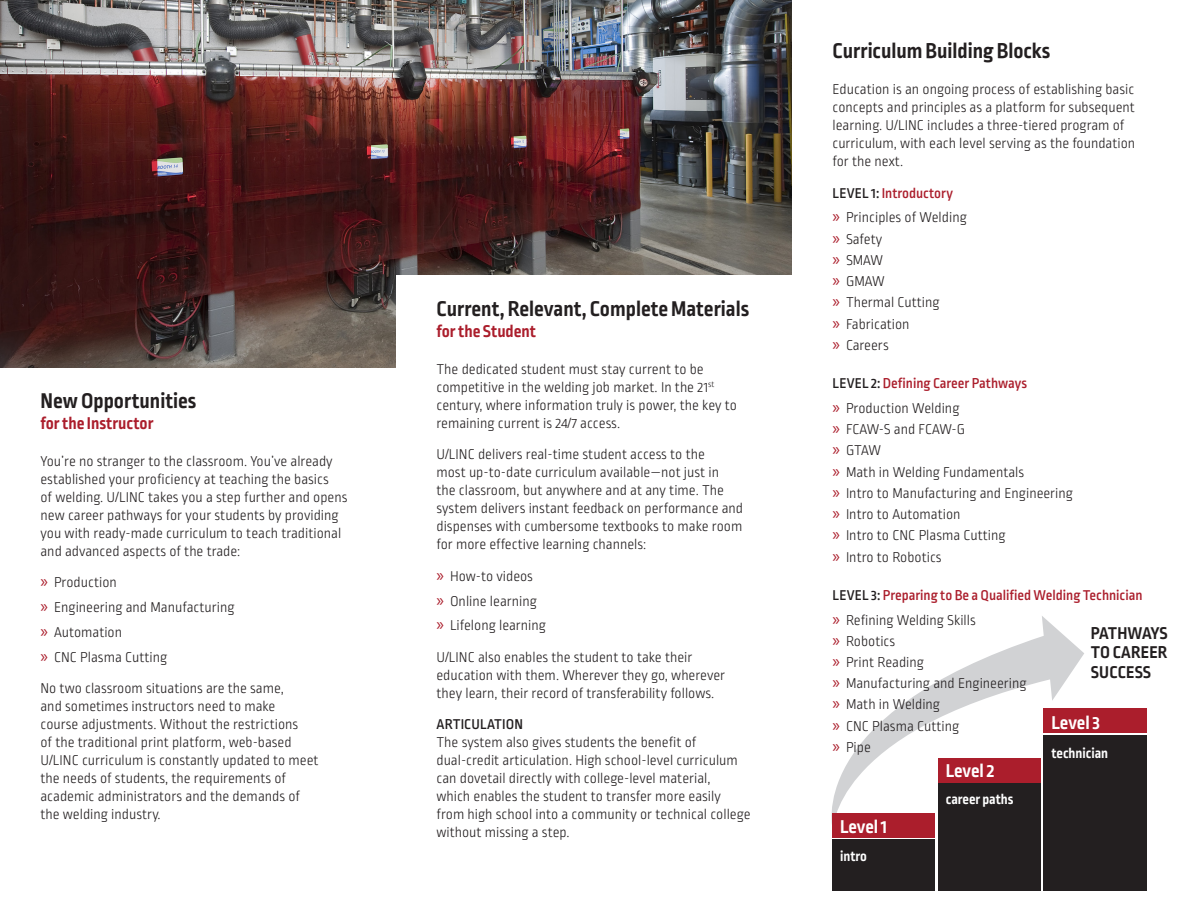
<style>
.page{position:relative;width:1188px;height:918px;background:#fff}
.page>*{position:absolute;margin:0;border:0;box-sizing:border-box;transform-origin:0 0}
.t1{font:700 22.5px "Ropa Sans Pro";color:#231f20}
.t2{font:700 19.65px "Ropa Sans Pro";letter-spacing:-.005em;color:#fff}
.t3{font:700 18px "Ropa Sans Pro";color:#ab1e2c}
.t4{font:700 18px/19.5px "Ropa Sans Pro";letter-spacing:.01em;color:#231f20;text-align:justify}
.t5{font:300 15px/18px "Ropa Sans Pro";color:#231f20}
.t6{font:500 15px "Ropa Sans Pro";color:#ab1e2c}
.t7{font:700 15px "Ropa Sans Pro";color:#fff}
.s1{font-family:"Myriad Pro";font-weight:400;font-size:18px;color:#ab1e2c}
.s2{font-weight:500}
.s3{color:#231f20}
</style>
<div class="page">
<svg style="left:831px;top:616px;width:253px;height:215px"></svg>
<img style="left:0;top:0;width:791px;height:367px">
<div style="left:396px;top:275px;width:396px;height:643px;background:#fff"></div>
<div style="left:938px;top:758px;width:103px;height:24px;background:#ab1e2c"></div>
<div style="left:938px;top:784px;width:103px;height:107px;background:#231f20"></div>
<div style="left:1044px;top:708px;width:103px;height:25px;background:#ab1e2c"></div>
<div style="left:1044px;top:736px;width:103px;height:155px;background:#231f20"></div>
<div style="left:832px;top:813px;width:103px;height:24px;background:#ab1e2c"></div>
<div style="left:832px;top:839px;width:103px;height:52px;background:#231f20"></div>
<p class="t1" style="left:40px;top:388px;width:157px">New Opportunities</p>
<p class="t3" style="left:40px;top:413px;width:115px">for the Instructor</p>
<p class="t5" style="left:40px;top:453px;width:309px">You’re no stranger to the classroom. You’ve already established your proficiency at teaching the basics<br>of welding. U/LINC takes you a step further and opens new career pathways for your students by providing you with ready-made curriculum to teach traditional and advanced aspects of the trade:</p>
<p class="t5" style="left:40px;top:574px;width:78px"><span class="s1">»</span> Production</p>
<p class="t5" style="left:40px;top:599px;width:196px"><span class="s1">»</span> Engineering and Manufacturing</p>
<p class="t5" style="left:40px;top:624px;width:83px"><span class="s1">»</span> Automation</p>
<p class="t5" style="left:40px;top:649px;width:128px"><span class="s1">»</span> CNC Plasma Cutting</p>
<p class="t5" style="left:40px;top:680px;width:280px">No two classroom situations are the same,<br>and sometimes instructors need to make<br>course adjustments. Without the restrictions<br>of the traditional print platform, web-based U/LINC curriculum is constantly updated to meet the needs of students, the requirements of academic administrators and the demands of the welding industry.</p>
<p class="t1" style="left:436px;top:296px;width:314px">Current, Relevant, Complete Materials</p>
<p class="t3" style="left:436px;top:321px;width:101px">for the Student</p>
<p class="t5" style="left:436px;top:361px;width:302px">The dedicated student must stay current to be competitive in the welding job market. In the 21<sup>st </sup>century, where information truly is power, the key to remaining current is 24/7 access.</p>
<p class="t5" style="left:436px;top:446px;width:308px">U/LINC delivers real-time student access to the<br>most up-to-date curriculum available—not just in<br>the classroom, but anywhere and at any time. The system delivers instant feedback on performance and dispenses with cumbersome textbooks to make room for more effective learning channels:</p>
<p class="t5" style="left:436px;top:568px;width:98px"><span class="s1">»</span> How-to videos</p>
<p class="t5" style="left:436px;top:593px;width:102px"><span class="s1">»</span> Online learning</p>
<p class="t5" style="left:436px;top:617px;width:111px"><span class="s1">»</span> Lifelong learning</p>
<p class="t5" style="left:436px;top:649px;width:290px">U/LINC also enables the student to take their education with them. Wherever they go, wherever they learn, their record of transferability follows.</p>
<p class="t5" style="left:436px;top:716px;width:316px"><span class="s2">ARTICULATION<br></span>The system also gives students the benefit of dual-credit articulation. High school-level curriculum can dovetail directly with college-level material,<br>which enables the student to transfer more easily from high school into a community or technical college without missing a step.</p>
<p class="t1" style="left:832px;top:38px;width:219px">Curriculum Building Blocks</p>
<p class="t5" style="left:832px;top:81px;width:304px">Education is an ongoing process of establishing basic concepts and principles as a platform for subsequent learning. U/LINC includes a three-tiered program of curriculum, with each level serving as the foundation for the next.</p>
<p class="t6" style="left:833px;top:185px;width:122px"><span class="s3">LEVEL 1:</span> Introductory</p>
<p class="t5" style="left:832px;top:210px;width:136px"><span class="s1">»</span> Principles of Welding</p>
<p class="t5" style="left:832px;top:231px;width:51px"><span class="s1">»</span> Safety</p>
<p class="t5" style="left:832px;top:252px;width:52px"><span class="s1">»</span> SMAW</p>
<p class="t5" style="left:832px;top:273px;width:54px"><span class="s1">»</span> GMAW</p>
<p class="t5" style="left:832px;top:294px;width:109px"><span class="s1">»</span> Thermal Cutting</p>
<p class="t5" style="left:832px;top:316px;width:79px"><span class="s1">»</span> Fabrication</p>
<p class="t5" style="left:832px;top:337px;width:58px"><span class="s1">»</span> Careers</p>
<p class="t6" style="left:833px;top:375px;width:196px"><span class="s3">LEVEL 2:</span> Defining Career Pathways</p>
<p class="t5" style="left:832px;top:400px;width:128px"><span class="s1">»</span> Production Welding</p>
<p class="t5" style="left:832px;top:421px;width:134px"><span class="s1">»</span> FCAW-S and FCAW-G</p>
<p class="t5" style="left:832px;top:442px;width:50px"><span class="s1">»</span> GTAW</p>
<p class="t5" style="left:832px;top:464px;width:193px"><span class="s1">»</span> Math in Welding Fundamentals</p>
<p class="t5" style="left:832px;top:485px;width:242px"><span class="s1">»</span> Intro to Manufacturing and Engineering</p>
<p class="t5" style="left:832px;top:506px;width:130px"><span class="s1">»</span> Intro to Automation</p>
<p class="t5" style="left:832px;top:527px;width:175px"><span class="s1">»</span> Intro to CNC Plasma Cutting</p>
<p class="t5" style="left:832px;top:549px;width:111px"><span class="s1">»</span> Intro to Robotics</p>
<p class="t6" style="left:833px;top:587px;width:311px"><span class="s3">LEVEL 3:</span> Preparing to Be a Qualified Welding Technician</p>
<p class="t5" style="left:832px;top:612px;width:145px"><span class="s1">»</span> Refining Welding Skills</p>
<p class="t5" style="left:832px;top:633px;width:64px"><span class="s1">»</span> Robotics</p>
<p class="t5" style="left:832px;top:654px;width:93px"><span class="s1">»</span> Print Reading</p>
<p class="t5" style="left:832px;top:675px;width:196px"><span class="s1">»</span> Manufacturing and Engineering</p>
<p class="t5" style="left:832px;top:697px;width:109px"><span class="s1">»</span> Math in Welding</p>
<p class="t5" style="left:832px;top:718px;width:128px"><span class="s1">»</span> CNC Plasma Cutting</p>
<p class="t5" style="left:832px;top:739px;width:40px"><span class="s1">»</span> Pipe</p>
<p class="t4" style="left:1091px;top:624px;width:79px">PATHWAYS TO CAREER SUCCESS</p>
<p class="t2" style="left:1051px;top:711px;width:50px">Level 3</p>
<p class="t7" style="left:1051px;top:744px;width:58px">technician</p>
<p class="t2" style="left:946px;top:760px;width:50px">Level 2</p>
<p class="t2" style="left:840px;top:815px;width:49px">Level 1</p>
<p class="t7" style="left:840px;top:847px;width:28px">intro</p>
<p class="t7" style="left:946px;top:791px;width:69px">career paths</p>
</div>
